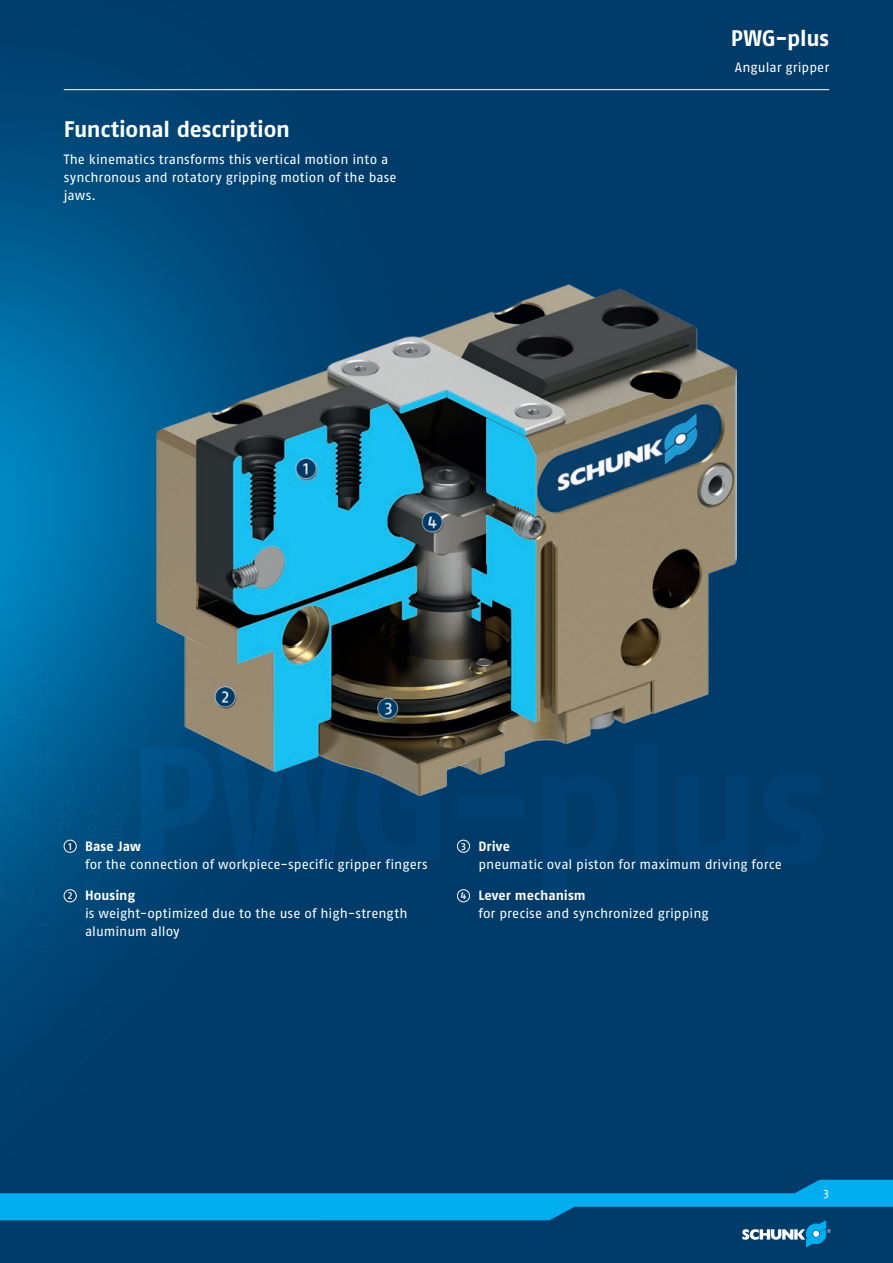
<style>
.page{position:relative;width:893px;height:1263px;background:#fff}
.page>*{position:absolute;margin:0;border:0;box-sizing:border-box;transform-origin:0 0}
.t1{font:700 22.5px "SCHUNK Fago Pro";letter-spacing:-.01em;color:#fff}
.t2{font:13.5px/18px "SCHUNK Fago Pro";letter-spacing:.005em;color:#fff}
.t3{font:12px "SCHUNK Fago Pro";color:#fff}
.s1{font-weight:500;font-size:10.2px}
.s2{font-weight:700}
</style>
<div class="page">
<div style="left:0;top:0;width:893px;height:1195px;background:#003b69"></div>
<img style="left:0;top:80px;width:493px;height:823px">
<div style="left:0;top:1202px;width:893px;height:61px;background:#003b69"></div>
<svg style="left:0;top:1180px;width:893px;height:67px"></svg>
<img style="left:0;top:506px;width:149px;height:525px">
<hr style="left:64px;top:89px;width:765px;height:1px;background:#fff">
<img style="left:157px;top:285px;width:579px;height:510px">
<div style="left:64px;top:840px;width:12px;height:12px;background:#003b69;border-radius:50%"></div>
<div style="left:64px;top:840px;width:13px;height:13px;border:1px solid #fff;border-radius:50%"></div>
<div style="left:64px;top:890px;width:12px;height:12px;background:#003b69;border-radius:50%"></div>
<div style="left:64px;top:889px;width:13px;height:13px;border:1px solid #fff;border-radius:50%"></div>
<div style="left:457px;top:840px;width:13px;height:12px;background:#003b69;border-radius:50%"></div>
<div style="left:457px;top:840px;width:13px;height:13px;border:1px solid #fff;border-radius:50%"></div>
<div style="left:457px;top:890px;width:13px;height:12px;background:#003b69;border-radius:50%"></div>
<div style="left:457px;top:889px;width:13px;height:13px;border:1px solid #fff;border-radius:50%"></div>
<h1 class="t1" style="left:64px;top:116px;width:228px">Functional description</h1>
<p class="t2" style="left:64px;top:150px;width:334px">The kinematics transforms this vertical motion into a synchronous and rotatory gripping motion of the base jaws.</p>
<h1 class="t1" style="left:731px;top:24px;width:100px">PWG-plus</h1>
<p class="t2" style="left:735px;top:59px;width:96px">Angular gripper</p>
<p class="t2" style="left:85px;top:837px;width:344px;text-indent:-17px"><span class="s1">1</span> <span class="s2">Base Jaw<br></span>for the connection of workpiece-specific gripper fingers</p>
<p class="t2" style="left:85px;top:886px;width:324px;text-indent:-17px"><span class="s1">2</span> <span class="s2">Housing<br></span>is weight-optimized due to the use of high-strength aluminum alloy</p>
<p class="t2" style="left:478px;top:837px;width:305px;text-indent:-17px"><span class="s1">3</span> <span class="s2">Drive<br></span>pneumatic oval piston for maximum driving force</p>
<p class="t2" style="left:478px;top:886px;width:232px;text-indent:-18px"><span class="s1">4</span> <span class="s2">Lever mechanism<br></span>for precise and synchronized gripping</p>
<p class="t3" style="left:823px;top:1186px;width:7px">3</p>
</div>
